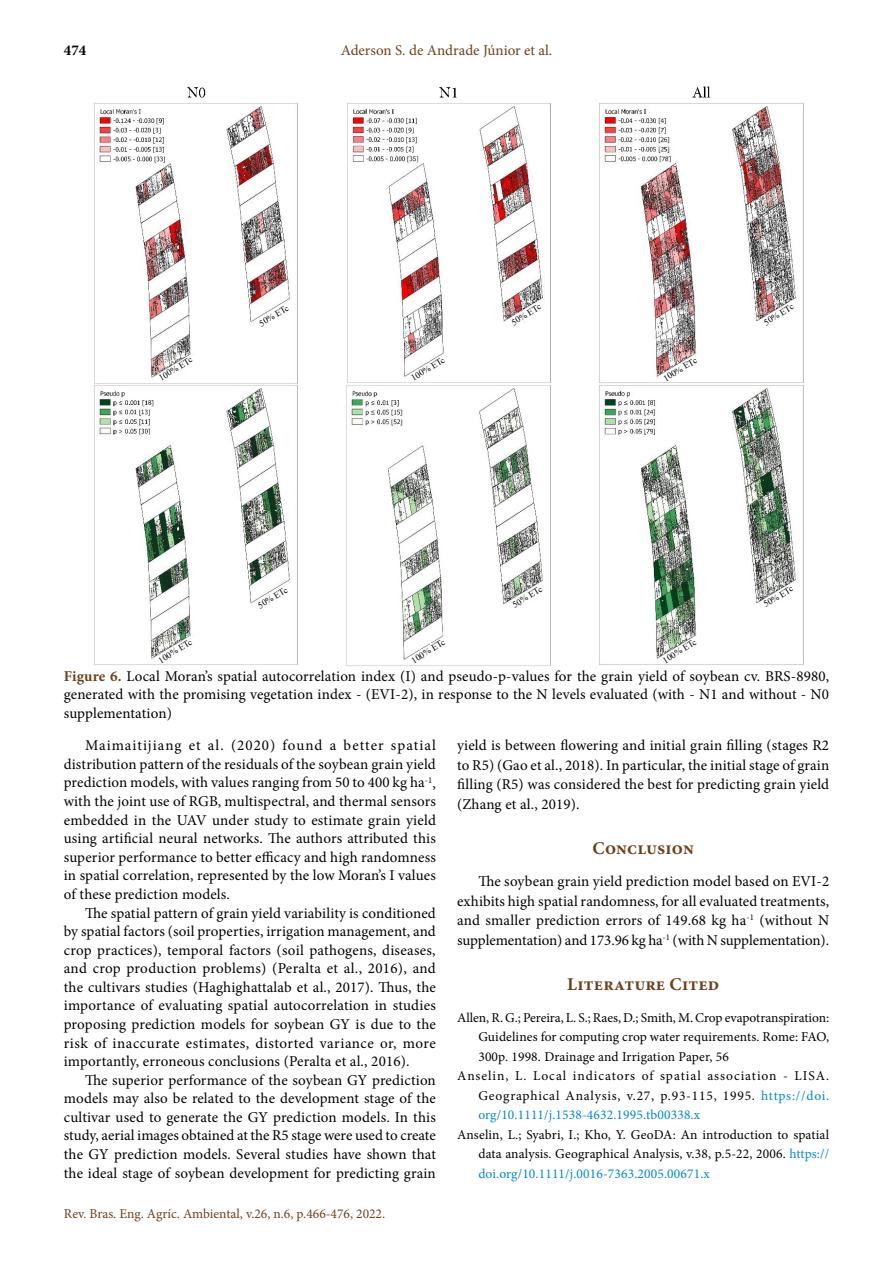
<style>
.page{position:relative;width:893px;height:1263px;background:#fff}
.page>*{position:absolute;margin:0;border:0;box-sizing:border-box;transform-origin:0 0}
.t1{font:700 18px "Minion Pro";letter-spacing:.01em;color:#6c4119}
.t2{font:15px/18.6px "Minion Pro";letter-spacing:.005em;color:#000;text-align:justify}
.t3{font:15px "Minion Pro";color:#6c4119}
.t4{font:700 15px "Minion Pro";color:#000}
.t5{font:13.5px/19.5px "Minion Pro";letter-spacing:.01em;color:#000;text-align:justify}
.t6{font:13.5px "Minion Pro";color:#6c4119}
.t7{font:13.5px "Minion Pro";letter-spacing:.06em;color:#000}
.t8{font:13.5px "Minion Pro";letter-spacing:.07em;color:#000}
.t9{font:13.5px "Minion Pro";letter-spacing:.01em;color:#0089cf}
.t10{font:9px "Times New Roman";color:#000}
.s1{font-weight:700;color:#6c4119}
.s2{color:#0089cf}
</style>
<div class="page">
<img style="left:187px;top:87px;width:19px;height:11px">
<img style="left:440px;top:87px;width:17px;height:11px">
<img style="left:692px;top:86px;width:19px;height:12px">
<img style="left:93px;top:103px;width:205px;height:562px">
<img style="left:346px;top:103px;width:205px;height:563px">
<img style="left:599px;top:103px;width:205px;height:562px">
<div style="left:166px;top:370px;width:7px;height:7px;background:#fff"></div>
<div style="left:170px;top:368px;width:7px;height:6px;background:#fff"></div>
<svg style="left:176px;top:365px;width:6px;height:6px"></svg>
<div style="left:179px;top:362px;width:9px;height:6px;background:#fff"></div>
<div style="left:263px;top:316px;width:7px;height:7px;background:#fff"></div>
<div style="left:267px;top:314px;width:7px;height:6px;background:#fff"></div>
<svg style="left:272px;top:312px;width:7px;height:5px"></svg>
<div style="left:276px;top:309px;width:9px;height:6px;background:#fff"></div>
<div style="left:419px;top:369px;width:7px;height:7px;background:#fff"></div>
<div style="left:423px;top:367px;width:7px;height:6px;background:#fff"></div>
<div style="left:428px;top:364px;width:7px;height:6px;background:#fff"></div>
<div style="left:432px;top:361px;width:9px;height:7px;background:#fff"></div>
<div style="left:516px;top:316px;width:6px;height:7px;background:#fff"></div>
<div style="left:519px;top:314px;width:8px;height:6px;background:#fff"></div>
<div style="left:525px;top:311px;width:7px;height:6px;background:#fff"></div>
<div style="left:528px;top:308px;width:9px;height:7px;background:#fff"></div>
<div style="left:672px;top:369px;width:6px;height:7px;background:#fff"></div>
<div style="left:675px;top:367px;width:8px;height:6px;background:#fff"></div>
<div style="left:681px;top:364px;width:7px;height:6px;background:#fff"></div>
<div style="left:684px;top:361px;width:9px;height:6px;background:#fff"></div>
<div style="left:770px;top:315px;width:6px;height:7px;background:#fff"></div>
<div style="left:773px;top:313px;width:8px;height:6px;background:#fff"></div>
<svg style="left:779px;top:311px;width:7px;height:5px"></svg>
<div style="left:782px;top:307px;width:9px;height:7px;background:#fff"></div>
<div style="left:166px;top:651px;width:7px;height:7px;background:#fff"></div>
<div style="left:170px;top:649px;width:8px;height:6px;background:#fff"></div>
<svg style="left:176px;top:646px;width:6px;height:6px"></svg>
<div style="left:179px;top:643px;width:9px;height:6px;background:#fff"></div>
<div style="left:264px;top:597px;width:6px;height:7px;background:#fff"></div>
<div style="left:267px;top:595px;width:8px;height:6px;background:#fff"></div>
<svg style="left:273px;top:593px;width:7px;height:5px"></svg>
<div style="left:276px;top:590px;width:9px;height:6px;background:#fff"></div>
<div style="left:418px;top:652px;width:7px;height:6px;background:#fff"></div>
<div style="left:422px;top:649px;width:7px;height:6px;background:#fff"></div>
<svg style="left:427px;top:647px;width:7px;height:5px"></svg>
<div style="left:431px;top:644px;width:9px;height:6px;background:#fff"></div>
<div style="left:516px;top:598px;width:7px;height:7px;background:#fff"></div>
<div style="left:520px;top:596px;width:8px;height:6px;background:#fff"></div>
<svg style="left:526px;top:594px;width:6px;height:5px"></svg>
<div style="left:529px;top:591px;width:9px;height:6px;background:#fff"></div>
<div style="left:671px;top:651px;width:7px;height:6px;background:#fff"></div>
<div style="left:675px;top:648px;width:7px;height:7px;background:#fff"></div>
<svg style="left:681px;top:646px;width:6px;height:6px"></svg>
<div style="left:684px;top:643px;width:9px;height:6px;background:#fff"></div>
<div style="left:770px;top:597px;width:6px;height:7px;background:#fff"></div>
<div style="left:773px;top:595px;width:8px;height:6px;background:#fff"></div>
<div style="left:779px;top:592px;width:7px;height:6px;background:#fff"></div>
<div style="left:782px;top:589px;width:10px;height:7px;background:#fff"></div>
<p class="t4" style="left:64px;top:40px;width:24px">474</p>
<p class="t3" style="left:341px;top:40px;width:213px">Aderson S. de Andrade Júnior et al.</p>
<p class="t10" style="left:257px;top:319px;width:35px;rotate:-32deg">50% ETc</p>
<p class="t10" style="left:509px;top:318px;width:35px;rotate:-32deg">50% ETc</p>
<p class="t10" style="left:761px;top:318px;width:35px;rotate:-32deg">50% ETc</p>
<p class="t10" style="left:156px;top:373px;width:39px;rotate:-32deg">100% ETc</p>
<p class="t10" style="left:409px;top:373px;width:39px;rotate:-32deg">100% ETc</p>
<p class="t10" style="left:661px;top:374px;width:39px;rotate:-32deg">100% ETc</p>
<p class="t10" style="left:255px;top:601px;width:35px;rotate:-32deg">50% ETc</p>
<p class="t10" style="left:510px;top:600px;width:35px;rotate:-32deg">50% ETc</p>
<p class="t10" style="left:761px;top:599px;width:35px;rotate:-32deg">50% ETc</p>
<p class="t10" style="left:156px;top:656px;width:39px;rotate:-32deg">100% ETc</p>
<p class="t10" style="left:409px;top:656px;width:39px;rotate:-32deg">100% ETc</p>
<p class="t10" style="left:660px;top:656px;width:39px;rotate:-32deg">100% ETc</p>
<p class="t2" style="left:64px;top:666px;width:767px"><span class="s1">Figure 6.</span> Local Moran’s spatial autocorrelation index (I) and pseudo-p-values for the grain yield of soybean cv. BRS-8980, generated with the promising vegetation index - (EVI-2), in response to the N levels evaluated (with - N1 and without - N0 supplementation)</p>
<p class="t2" style="left:457px;top:736px;width:374px;line-height:19.5px">yield is between flowering and initial grain filling (stages R2 to R5) (Gao et al., 2018). In particular, the initial stage of grain filling (R5) was considered the best for predicting grain yield (Zhang et al., 2019).</p>
<p class="t1" style="left:592px;top:835px;width:103px">Conclusion</p>
<p class="t2" style="left:457px;top:872px;width:374px;line-height:19.5px;text-indent:21px">The soybean grain yield prediction model based on EVI-2 exhibits high spatial randomness, for all evaluated treatments, and smaller prediction errors of 149.68 kg ha<sup>-1</sup> (without N supplementation) and 173.96 kg ha<sup>-1</sup> (with N supplementation).</p>
<p class="t1" style="left:567px;top:971px;width:154px">Literature Cited</p>
<p class="t5" style="left:457px;top:1008px;width:374px">Allen, R. G.; Pereira, L. S.; Raes, D.; Smith, M. Crop evapotranspiration:</p>
<p class="t5" style="left:478px;top:1027px;width:352px">Guidelines for computing crop water requirements. Rome: FAO,</p>
<p class="t5" style="left:478px;top:1047px;width:252px">300p. 1998. Drainage and Irrigation Paper, 56</p>
<p class="t8" style="left:457px;top:1067px;width:373px">Anselin, L. Local indicators of spatial association - LISA.</p>
<p class="t7" style="left:478px;top:1086px;width:352px">Geographical Analysis, v.27, p.93-115, 1995. <span class="s2">https://doi.</span></p>
<p class="t9" style="left:478px;top:1106px;width:223px">org/10.1111/j.1538-4632.1995.tb00338.x</p>
<p class="t5" style="left:478px;top:1125px;width:352px;text-indent:-21px">Anselin, L.; Syabri, I.; Kho, Y. GeoDA: An introduction to spatial data analysis. Geographical Analysis, v.38, p.5-22, 2006. <span class="s2">https:// doi.org/10.1111/j.0016-7363.2005.00671.x</span></p>
<p class="t2" style="left:64px;top:736px;width:374px;text-indent:21px">Maimaitijiang et al. (2020) found a better spatial distribution pattern of the residuals of the soybean grain yield prediction models, with values ranging from 50 to 400 kg ha<sup>-1</sup>, with the joint use of RGB, multispectral, and thermal sensors embedded in the UAV under study to estimate grain yield using artificial neural networks. The authors attributed this superior performance to better efficacy and high randomness in spatial correlation, represented by the low Moran’s I values of these prediction models.</p>
<p class="t2" style="left:64px;top:903px;width:374px;text-indent:21px">The spatial pattern of grain yield variability is conditioned by spatial factors (soil properties, irrigation management, and crop practices), temporal factors (soil pathogens, diseases, and crop production problems) (Peralta et al., 2016), and the cultivars studies (Haghighattalab et al., 2017). Thus, the importance of evaluating spatial autocorrelation in studies proposing prediction models for soybean GY is due to the risk of inaccurate estimates, distorted variance or, more importantly, erroneous conclusions (Peralta et al., 2016).</p>
<p class="t2" style="left:64px;top:1071px;width:374px;text-indent:21px">The superior performance of the soybean GY prediction models may also be related to the development stage of the cultivar used to generate the GY prediction models. In this study, aerial images obtained at the R5 stage were used to create the GY prediction models. Several studies have shown that the ideal stage of soybean development for predicting grain</p>
<p class="t6" style="left:64px;top:1204px;width:323px">Rev. Bras. Eng. Agríc. Ambiental, v.26, n.6, p.466-476, 2022.</p>
</div>
